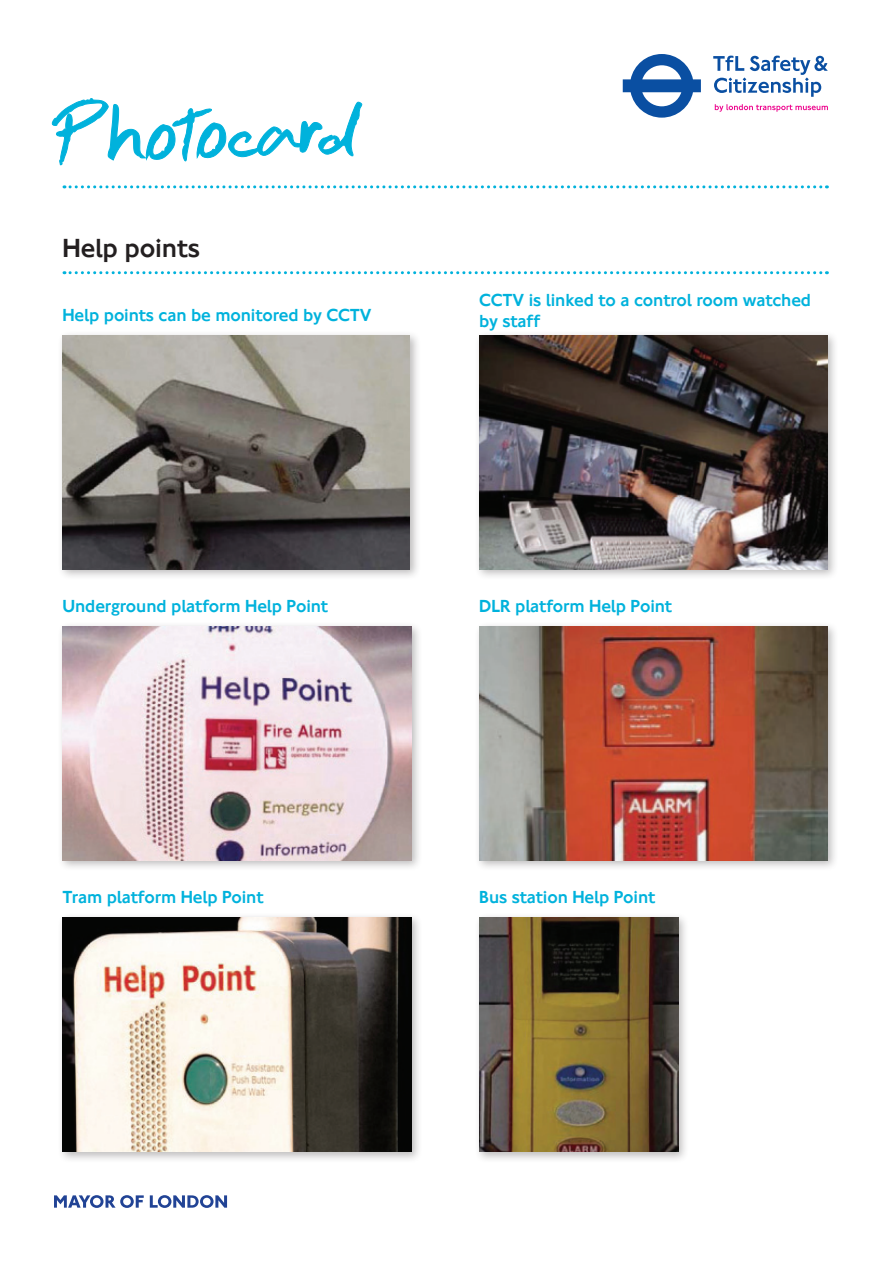
<style>
.page{position:relative;width:893px;height:1263px;background:#fff}
.page>*{position:absolute;margin:0;border:0;box-sizing:border-box;transform-origin:0 0}
.HardTest_Header{font:95.1px "Hand Test";color:#00b2dc}
.t1{font:500 27px "NJ Font";letter-spacing:-.005em;color:#231f20}
.Body_Bold{font:500 18px/21px "NJ Font";letter-spacing:-.005em;color:#00b2dc}
</style>
<div class="page">
<svg style="left:54px;top:1195px;width:90px;height:13px"></svg>
<svg style="left:150px;top:1195px;width:77px;height:13px"></svg>
<svg style="left:51px;top:54px;width:777px;height:135px"></svg>
<svg style="left:64px;top:271px;width:763px;height:3px"></svg>
<div style="left:57px;top:330px;width:364px;height:250px;background:#231f20;opacity:.3"></div>
<img style="left:63px;top:335px;width:347px;height:234px">
<div style="left:57px;top:621px;width:365px;height:251px;background:#231f20;opacity:.3"></div>
<img style="left:63px;top:626px;width:348px;height:234px">
<div style="left:57px;top:913px;width:365px;height:250px;background:#231f20;opacity:.3"></div>
<img style="left:63px;top:918px;width:348px;height:234px">
<div style="left:474px;top:330px;width:365px;height:250px;background:#231f20;opacity:.3"></div>
<img style="left:479px;top:335px;width:349px;height:234px">
<div style="left:474px;top:621px;width:365px;height:251px;background:#231f20;opacity:.3"></div>
<img style="left:479px;top:626px;width:349px;height:234px">
<div style="left:474px;top:913px;width:215px;height:250px;background:#231f20;opacity:.3"></div>
<img style="left:479px;top:918px;width:199px;height:234px">
<p class="HardTest_Header" style="left:53px;top:73px;width:308px;rotate:-2deg">Photocard</p>
<p class="t1" style="left:63px;top:231px;width:139px">Help points</p>
<p class="Body_Bold" style="left:63px;top:305px;width:311px">Help points can be monitored by CCTV</p>
<p class="Body_Bold" style="left:63px;top:596px;width:267px">Underground platform Help Point</p>
<p class="Body_Bold" style="left:479px;top:290px;width:333px">CCTV is linked to a control room watched by staff</p>
<p class="Body_Bold" style="left:479px;top:596px;width:194px">DLR platform Help Point</p>
<p class="Body_Bold" style="left:63px;top:887px;width:203px">Tram platform Help Point</p>
<p class="Body_Bold" style="left:479px;top:887px;width:178px">Bus station Help Point</p>
</div>
